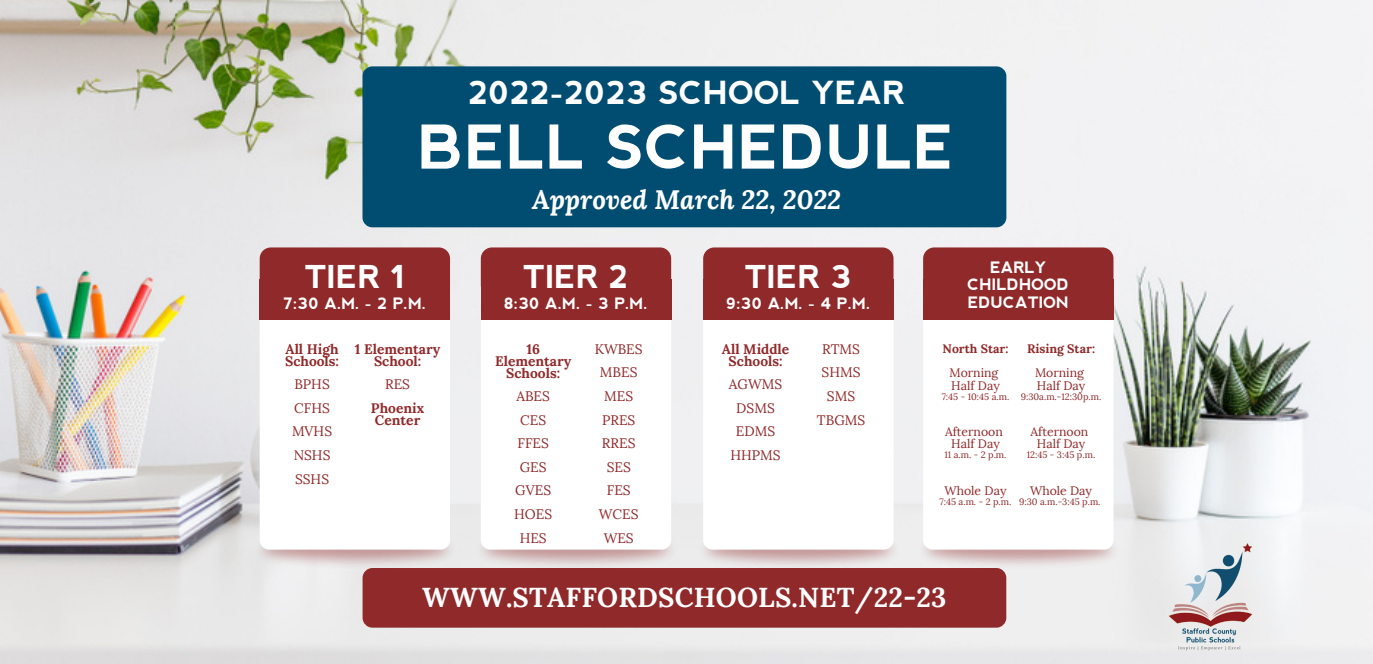
<style>
.page{position:relative;width:1373px;height:664px;background:#fff}
.page>*{position:absolute;margin:0;border:0;box-sizing:border-box;transform-origin:0 0}
.t1{font:700 60.3px "Nevis";color:#fff}
.t2{font:700 31.8px "Nevis";color:#fff}
.t3{font:700 31.5px "Nevis";color:#fff}
.t4{font:700 27.3px "Lora";letter-spacing:.01em;color:#fff}
.t5{font:italic 700 26.55px "Lora";color:#fff}
.t6{font:700 15.75px/17.7px "Nevis";color:#fff;text-align:center}
.t7{font:13.8px/23.5px "Lora";color:#90292a;text-align:center}
.t8{font:700 13.8px/11.9px "Lora";color:#90292a;text-align:center}
.t9{font:12.3px/12.3px "Lora";color:#90292a}
.t10{font:700 12.3px "Lora";color:#90292a}
.t11{font:9.3px "Lora";color:#90292a}
</style>
<div class="page">
<img style="left:0;top:0;width:1372px;height:664px">
<div style="left:362px;top:568px;width:644px;height:59px;background:#90292a;border-radius:10px"></div>
<img style="left:473px;top:527px;width:206px;height:41px">
<div style="left:481px;top:308px;width:190px;height:241px;background:#fff;border-radius:9px"></div>
<div style="left:481px;top:247px;width:190px;height:32px;background:#90292a"></div>
<div style="left:481px;top:279px;width:190px;height:41px;background:#90292a"></div>
<img style="left:695px;top:527px;width:206px;height:41px">
<div style="left:703px;top:308px;width:190px;height:241px;background:#fff;border-radius:9px"></div>
<div style="left:703px;top:247px;width:190px;height:32px;background:#90292a"></div>
<div style="left:703px;top:279px;width:190px;height:41px;background:#90292a"></div>
<div style="left:362px;top:66px;width:644px;height:161px;background:#004d71;border-radius:10px"></div>
<img style="left:252px;top:527px;width:206px;height:44px">
<div style="left:260px;top:308px;width:190px;height:241px;background:#fff;border-radius:9px"></div>
<div style="left:260px;top:247px;width:190px;height:32px;background:#90292a"></div>
<div style="left:260px;top:279px;width:190px;height:41px;background:#90292a"></div>
<img style="left:1152px;top:537px;width:116px;height:121px">
<img style="left:915px;top:527px;width:206px;height:44px">
<div style="left:923px;top:308px;width:190px;height:241px;background:#fff;border-radius:9px"></div>
<div style="left:923px;top:247px;width:190px;height:32px;background:#90292a"></div>
<div style="left:923px;top:279px;width:190px;height:41px;background:#90292a"></div>
<h2 class="t2" style="left:468px;top:75px;width:437px">2022-2023 SCHOOL YEAR</h2>
<h1 class="t1" style="left:418px;top:114px;width:537px">BELL SCHEDULE</h1>
<h3 class="t3" style="left:305px;top:259px;width:102px">TIER 1</h3>
<p class="t6" style="left:283px;top:294px;width:144px">7:30 A.M. - 2 P.M.</p>
<p class="t8" style="left:285px;top:343px;width:55px;text-align:left">All High<br>Schools:</p>
<p class="t7" style="left:292px;top:373px;width:42px;text-align:left">BPHS<br>CFHS<br>MVHS<br>NSHS<br>SSHS</p>
<p class="t8" style="left:355px;top:343px;width:87px">1 Elementary<br>School:</p>
<p class="t7" style="left:385px;top:373px;width:26px">RES</p>
<p class="t8" style="left:371px;top:402px;width:55px;text-align:left">Phoenix<br>Center</p>
<h3 class="t5" style="left:532px;top:181px;width:310px">Approved March 22, 2022</h3>
<h3 class="t3" style="left:523px;top:259px;width:107px">TIER 2</h3>
<p class="t6" style="left:504px;top:294px;width:145px">8:30 A.M. - 3 P.M.</p>
<p class="t8" style="left:495px;top:343px;width:78px">16<br>Elementary<br>Schools:</p>
<p class="t7" style="left:514px;top:384px;width:40px">ABES<br>CES<br>FFES<br>GES<br>GVES<br>HOES<br>HES</p>
<p class="t7" style="left:595px;top:337px;width:49px">KWBES<br>MBES<br>MES<br>PRES<br>RRES<br>SES<br>FES<br>WCES<br>WES</p>
<h3 class="t3" style="left:744px;top:259px;width:109px">TIER 3</h3>
<p class="t6" style="left:726px;top:294px;width:146px">9:30 A.M. - 4 P.M.</p>
<p class="t8" style="left:722px;top:343px;width:69px">All Middle<br>Schools:</p>
<p class="t7" style="left:729px;top:373px;width:55px">AGWMS<br>DSMS<br>EDMS<br>HHPMS</p>
<p class="t7" style="left:817px;top:337px;width:50px">RTMS<br>SHMS<br>SMS<br>TBGMS</p>
<p class="t6" style="left:967px;top:258px;width:103px">EARLY<br>CHILDHOOD<br>EDUCATION</p>
<p class="t10" style="left:942px;top:341px;width:67px">North Star:</p>
<p class="t9" style="left:949px;top:367px;width:52px">Morning<br>Half Day</p>
<p class="t11" style="left:941px;top:391px;width:69px">7:45 - 10:45 a.m.</p>
<p class="t9" style="left:945px;top:425px;width:59px;text-align:center">Afternoon<br>Half Day</p>
<p class="t11" style="left:944px;top:449px;width:63px">11 a.m. - 2 p.m.</p>
<p class="t9" style="left:944px;top:484px;width:63px">Whole Day</p>
<p class="t11" style="left:939px;top:496px;width:73px">7:45 a.m. - 2 p.m.</p>
<p class="t10" style="left:1027px;top:341px;width:69px">Rising Star:</p>
<p class="t9" style="left:1035px;top:367px;width:52px">Morning<br>Half Day</p>
<p class="t11" style="left:1020px;top:391px;width:82px">9:30a.m.-12:30p.m.</p>
<p class="t9" style="left:1030px;top:425px;width:59px;text-align:center">Afternoon<br>Half Day</p>
<p class="t11" style="left:1026px;top:449px;width:70px">12:45 - 3:45 p.m.</p>
<p class="t9" style="left:1030px;top:484px;width:63px">Whole Day</p>
<p class="t11" style="left:1019px;top:496px;width:83px">9:30 a.m.-3:45 p.m.</p>
<h3 class="t4" style="left:422px;top:579px;width:525px">WWW.STAFFORDSCHOOLS.NET/22-23</h3>
</div>
